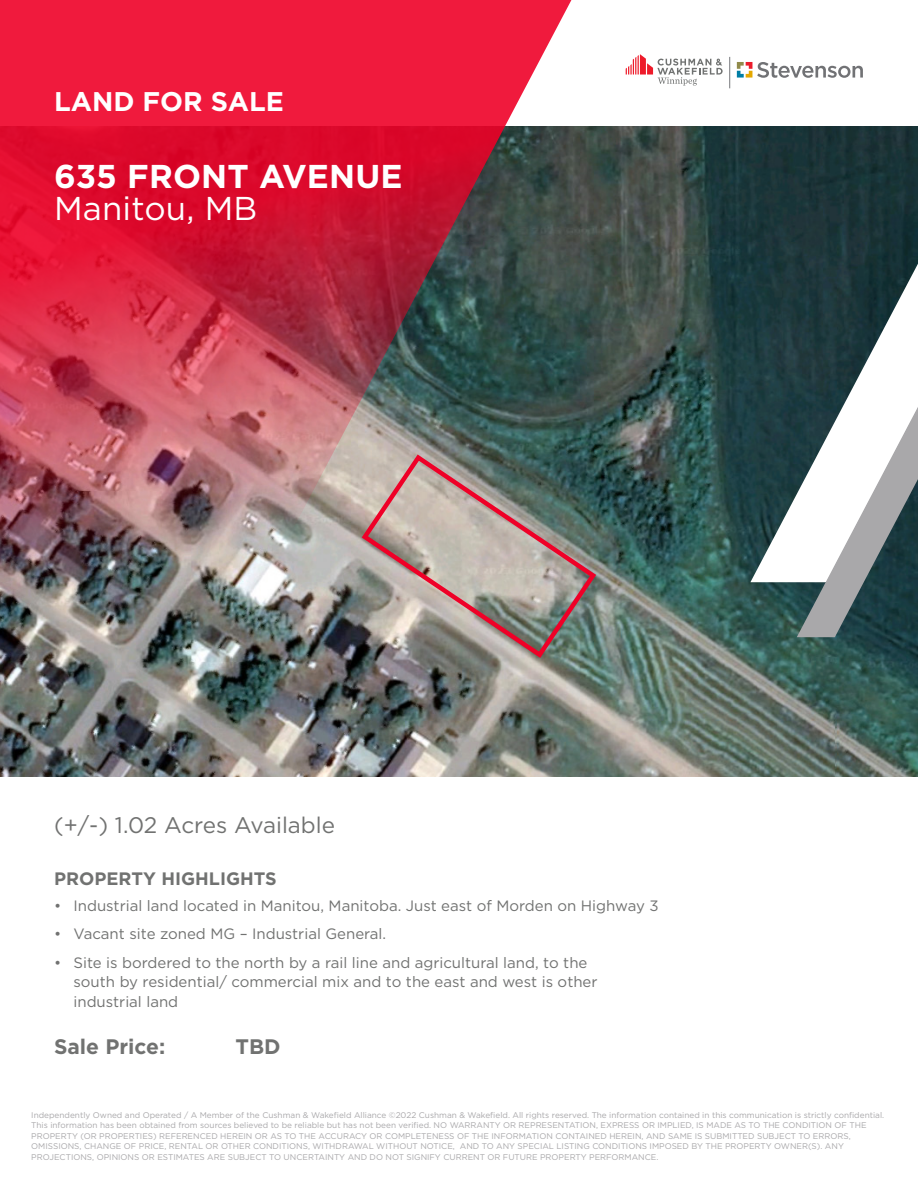
<style>
.page{position:relative;width:918px;height:1188px;background:#fff}
.page>*{position:absolute;margin:0;border:0;box-sizing:border-box;transform-origin:0 0}
.Map_-_Title_-_22_pt{font:700 33px "Gotham";letter-spacing:.005em;color:#fff}
.Map_-_Title_-_22_pt-2{font:33px "Gotham";letter-spacing:.005em;color:#fff}
.Highlight_Paragraph_-_18_pt{font:700 27px "Gotham";color:#fff}
.Highlight_Paragraph_-_18_pt-2{font:22.5px "Gotham";color:#717271}
.Highlight_Paragraph_-_18_pt-3{font:700 21px "Gotham";color:#717271}
.Small_Bold_Titles_-_12_pt{font:700 18px "Gotham";color:#717271}
.t1{font:15px/19.5px "Gotham";color:#717271}
.t2{font:8.25px/10.5px "Gotham";color:#a9a8aa}
</style>
<div class="page">
<img style="left:579px;top:126px;width:339px;height:651px">
<svg style="left:579px;top:451px;width:20px;height:210px"></svg>
<svg style="left:750px;top:264px;width:168px;height:318px;fill:#203b40"></svg>
<svg style="left:626px;top:54px;width:97px;height:32px"></svg>
<hr style="left:729px;top:57px;width:1px;height:31px;background:#787a7d">
<svg style="left:737px;top:62px;width:126px;height:16px"></svg>
<img style="left:0;top:0;width:579px;height:777px">
<svg style="left:797px;top:407px;width:121px;height:230px"></svg>
<p class="Highlight_Paragraph_-_18_pt" style="left:54px;top:83px;width:231px">LAND FOR SALE</p>
<p class="Map_-_Title_-_22_pt" style="left:54px;top:155px;width:350px">635 FRONT AVENUE</p>
<p class="Map_-_Title_-_22_pt-2" style="left:54px;top:187px;width:205px">Manitou, MB</p>
<p class="Highlight_Paragraph_-_18_pt-2" style="left:54px;top:811px;width:283px">(+/-) 1.02 Acres Available</p>
<p class="Small_Bold_Titles_-_12_pt" style="left:54px;top:867px;width:224px">PROPERTY HIGHLIGHTS</p>
<p class="t1" style="left:54px;top:896px;width:606px">• Industrial land located in Manitou, Manitoba. Just east of Morden on Highway 3</p>
<p class="t1" style="left:54px;top:924px;width:334px">• Vacant site zoned MG – Industrial General.</p>
<p class="t1" style="left:74px;top:952px;width:526px;text-indent:-20px">• Site is bordered to the north by a rail line and agricultural land, to the south by residential/ commercial mix and to the east and west is other industrial land</p>
<p class="Highlight_Paragraph_-_18_pt-3" style="left:54px;top:1033px;width:113px">Sale Price:</p>
<p class="Highlight_Paragraph_-_18_pt-3" style="left:236px;top:1033px;width:47px">TBD</p>
<p class="t2" style="left:31px;top:1110px;width:854px">Independently Owned and Operated / A Member of the Cushman &amp; Wakefield Alliance ©2022 Cushman &amp; Wakefield. All rights reserved. The information contained in this communication is strictly confidential.<br>This information has been obtained from sources believed to be reliable but has not been verified. NO WARRANTY OR REPRESENTATION, EXPRESS OR IMPLIED, IS MADE AS TO THE CONDITION OF THE PROPERTY (OR PROPERTIES) REFERENCED HEREIN OR AS TO THE ACCURACY OR COMPLETENESS OF THE INFORMATION CONTAINED HEREIN, AND SAME IS SUBMITTED SUBJECT TO ERRORS, OMISSIONS, CHANGE OF PRICE, RENTAL OR OTHER CONDITIONS, WITHDRAWAL WITHOUT NOTICE, AND TO ANY SPECIAL LISTING CONDITIONS IMPOSED BY THE PROPERTY OWNER(S). ANY PROJECTIONS, OPINIONS OR ESTIMATES ARE SUBJECT TO UNCERTAINTY AND DO NOT SIGNIFY CURRENT OR FUTURE PROPERTY PERFORMANCE.</p>
</div>
